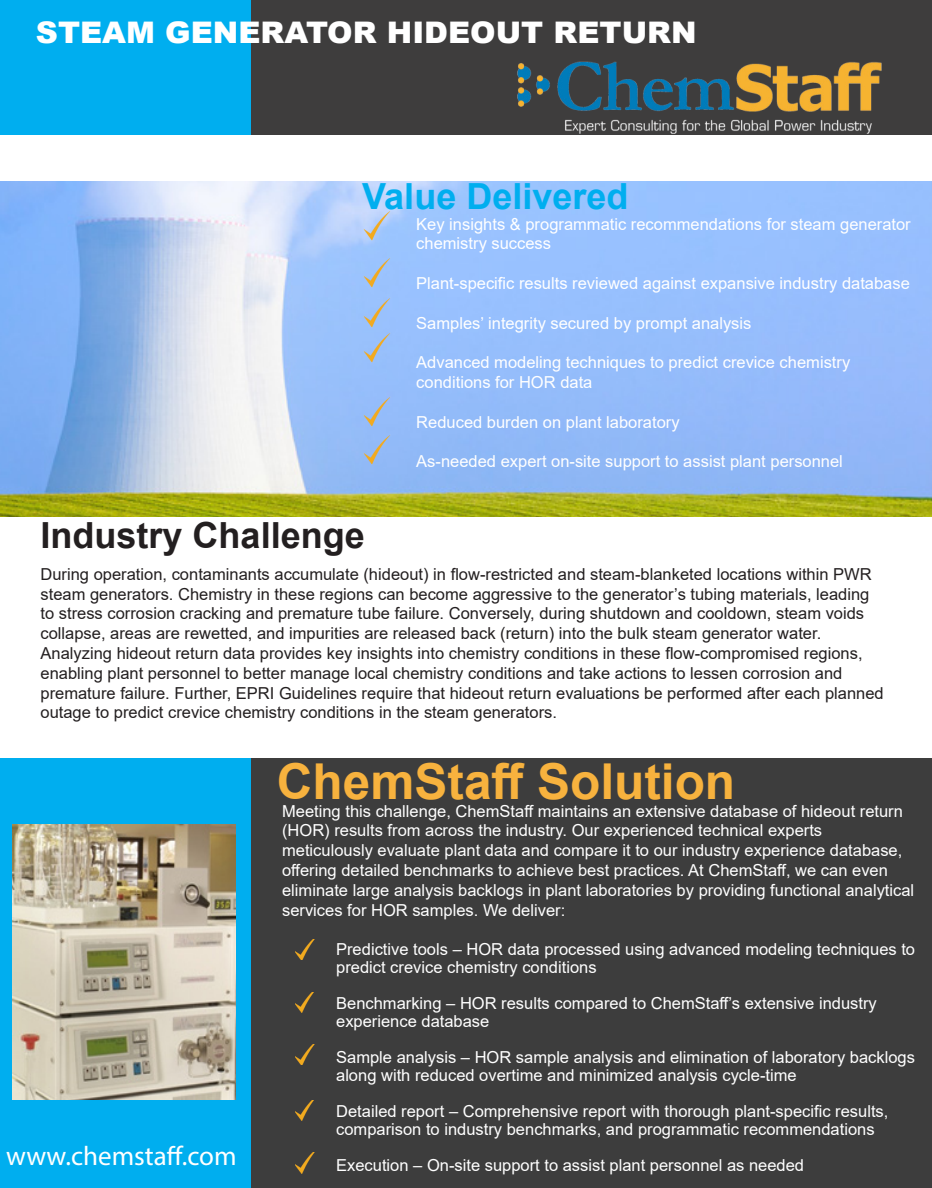
<style>
.page{position:relative;width:932px;height:1188px;background:#fff}
.page>*{position:absolute;margin:0;border:0;box-sizing:border-box;transform-origin:0 0}
.t1{font:700 49.5px "Arial";color:#f7b23e}
.t2{font:700 36px "Arial";color:#231f20}
.t3{font:700 36px "Arial";color:#00aeef}
.t4{font:900 29.7px "Arial";color:#fff}
.t5{font:27px "Myriad Pro";color:#fff}
.t6{font:16.5px/19.8px "Arial";color:#fff}
.t7{font:16.5px/19.8px "Arial";color:#231f20}
</style>
<div class="page">
<img style="left:0;top:181px;width:932px;height:336px">
<div style="left:248px;top:758px;width:684px;height:430px;background:#3d3d3d"></div>
<div style="left:250px;top:0;width:682px;height:135px;background:#3e3d3d"></div>
<div style="left:0;top:0;width:250px;height:135px;background:#00aeef"></div>
<div style="left:0;top:758px;width:250px;height:430px;background:#00aeef"></div>
<img style="left:517px;top:61px;width:365px;height:73px">
<img style="left:295px;top:940px;width:19px;height:20px">
<img style="left:295px;top:1153px;width:19px;height:20px">
<img style="left:295px;top:1100px;width:19px;height:20px">
<img style="left:295px;top:1045px;width:19px;height:20px">
<img style="left:295px;top:992px;width:19px;height:20px">
<img style="left:362px;top:433px;width:30px;height:34px">
<img style="left:362px;top:395px;width:30px;height:33px">
<img style="left:362px;top:331px;width:30px;height:33px">
<img style="left:362px;top:296px;width:30px;height:33px">
<img style="left:362px;top:256px;width:30px;height:33px">
<img style="left:362px;top:208px;width:30px;height:34px">
<img style="left:12px;top:824px;width:224px;height:275px">
<p class="t4" style="left:36px;top:11px;width:662px">STEAM GENERATOR HIDEOUT RETURN</p>
<p class="t3" style="left:362px;top:171px;width:268px">Value Delivered</p>
<p class="t2" style="left:40px;top:510px;width:326px">Industry Challenge</p>
<p class="t6" style="left:416px;top:214px;width:496px">Key insights &amp; programmatic recommendations for steam generator</p>
<p class="t6" style="left:416px;top:234px;width:136px">chemistry success</p>
<p class="t6" style="left:416px;top:273px;width:495px">Plant-specific results reviewed against expansive industry database</p>
<p class="t6" style="left:416px;top:313px;width:337px">Samples’ integrity secured by prompt analysis</p>
<p class="t6" style="left:416px;top:352px;width:435px">Advanced modeling techniques to predict crevice chemistry</p>
<p class="t6" style="left:416px;top:372px;width:178px">conditions for HOR data</p>
<p class="t6" style="left:416px;top:412px;width:265px">Reduced burden on plant laboratory</p>
<p class="t6" style="left:416px;top:451px;width:428px">As-needed expert on-site support to assist plant personnel</p>
<p class="t7" style="left:40px;top:564px;width:832px">During operation, contaminants accumulate (hideout) in flow-restricted and steam-blanketed locations within PWR steam generators. Chemistry in these regions can become aggressive to the generator’s tubing materials, leading to stress corrosion cracking and premature tube failure. Conversely, during shutdown and cooldown, steam voids collapse, areas are rewetted, and impurities are released back (return) into the bulk steam generator water.</p>
<p class="t7" style="left:40px;top:643px;width:844px">Analyzing hideout return data provides key insights into chemistry conditions in these flow-compromised regions, enabling plant personnel to better manage local chemistry conditions and take actions to lessen corrosion and premature failure. Further, EPRI Guidelines require that hideout return evaluations be performed after each planned outage to predict crevice chemistry conditions in the steam generators.</p>
<p class="t5" style="left:6px;top:1140px;width:232px">www.chemstaff.com</p>
<p class="t1" style="left:277px;top:747px;width:460px">ChemStaff Solution</p>
<p class="t6" style="left:282px;top:801px;width:622px">Meeting this challenge, ChemStaff maintains an extensive database of hideout return (HOR) results from across the industry. Our experienced technical experts</p>
<p class="t6" style="left:282px;top:840px;width:633px">meticulously evaluate plant data and compare it to our industry experience database, offering detailed benchmarks to achieve best practices. At ChemStaff, we can even eliminate large analysis backlogs in plant laboratories by providing functional analytical services for HOR samples. We deliver:</p>
<p class="t6" style="left:336px;top:940px;width:580px;line-height:18px">Predictive tools – HOR data processed using advanced modeling techniques to predict crevice chemistry conditions</p>
<p class="t6" style="left:336px;top:993px;width:542px">Benchmarking – HOR results compared to ChemStaff’s extensive industry</p>
<p class="t6" style="left:336px;top:1011px;width:155px">experience database</p>
<p class="t6" style="left:336px;top:1048px;width:580px;line-height:18px">Sample analysis – HOR sample analysis and elimination of laboratory backlogs along with reduced overtime and minimized analysis cycle-time</p>
<p class="t6" style="left:336px;top:1101px;width:554px">Detailed report – Comprehensive report with thorough plant-specific results,</p>
<p class="t6" style="left:336px;top:1119px;width:540px">comparison to industry benchmarks, and programmatic recommendations</p>
<p class="t6" style="left:336px;top:1155px;width:469px">Execution – On-site support to assist plant personnel as needed</p>
</div>
